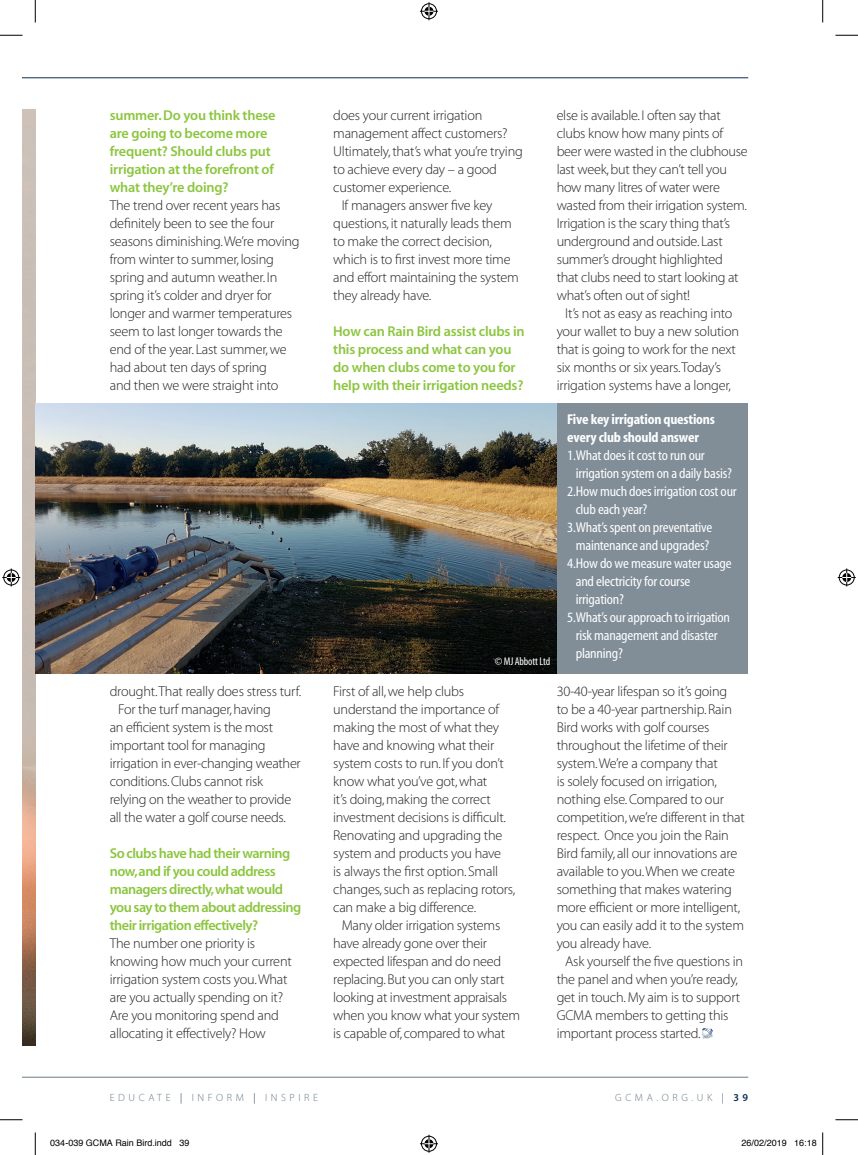
<style>
.page{position:relative;width:858px;height:1155px;background:#fff}
.page>*{position:absolute;margin:0;border:0;box-sizing:border-box;transform-origin:0 0}
.t1{font:14.25px/18px "Myriad MM 215 600";letter-spacing:-.015em;color:#231f20}
.t2{font:14.25px "Myriad MM 400 400";letter-spacing:-.015em;color:#fff}
.t3{font:14.25px/18px "Myriad MM 565 600";letter-spacing:-.015em;color:#8bc63e}
.t4{font:14.25px/18px "Myriad MM 565 600";letter-spacing:-.035em;color:#8bc63e}
.t5{font:14.25px/18px "Myriad MM 705 400";letter-spacing:-.015em;color:#fff}
.t6{font:11.25px "Myriad MM 400 300";letter-spacing:-.015em;color:#fff}
.t7{font:10.5px "Myriad MM 215 600";letter-spacing:.32em;color:#687b85}
.t8{font:10.5px "Myriad MM 215 600";letter-spacing:.34em;color:#687b85}
.t9{font:9px "Helvetica";color:#000}
.s1{color:#0a2d52}
.s2{font-family:"Myriad MM 565 600";color:#0a2d52}
</style>
<div class="page">
<hr style="left:22px;top:1077px;width:725px;height:1px;background:#687b85">
<hr style="left:22px;top:77px;width:725px;height:1px;background:#0a2d52">
<img style="left:22px;top:110px;width:13px;height:935px">
<svg style="left:702px;top:1028px;width:10px;height:10px"></svg>
<div style="left:556px;top:403px;width:191px;height:270px;background:#818e98"></div>
<img style="left:35px;top:403px;width:521px;height:270px">
<svg style="left:0;top:35px;width:22px;height:1px"></svg>
<svg style="left:835px;top:35px;width:22px;height:1px"></svg>
<svg style="left:0;top:1119px;width:22px;height:1px"></svg>
<svg style="left:835px;top:1119px;width:22px;height:1px"></svg>
<svg style="left:35px;top:0;width:1px;height:23px"></svg>
<svg style="left:35px;top:1132px;width:1px;height:23px"></svg>
<svg style="left:822px;top:0;width:1px;height:23px"></svg>
<svg style="left:822px;top:1132px;width:1px;height:23px"></svg>
<svg style="left:420px;top:2px;width:18px;height:18px"></svg>
<svg style="left:420px;top:1135px;width:18px;height:18px"></svg>
<svg style="left:2px;top:568px;width:18px;height:18px"></svg>
<svg style="left:837px;top:568px;width:18px;height:18px"></svg>
<p class="t3" style="left:110px;top:107px;width:167px">summer. Do you think these are going to become more frequent? Should clubs put irrigation at the forefront of what they’re doing?</p>
<p class="t1" style="left:110px;top:197px;width:191px">The trend over recent years has definitely been to see the four seasons diminishing. We’re moving from winter to summer, losing spring and autumn weather. In spring it’s colder and dryer for longer and warmer temperatures seem to last longer towards the end of the year. Last summer, we had about ten days of spring<br>and then we were straight into</p>
<p class="t1" style="left:110px;top:683px;width:193px">drought. That really does stress turf.</p>
<p class="t1" style="left:118px;top:701px;width:154px">For the turf manager, having</p>
<p class="t1" style="left:110px;top:719px;width:165px">an efficient system is the most</p>
<p class="t1" style="left:110px;top:737px;width:157px">important tool for managing</p>
<p class="t1" style="left:110px;top:755px;width:192px">irrigation in ever-changing weather</p>
<p class="t1" style="left:110px;top:773px;width:155px">conditions. Clubs cannot risk</p>
<p class="t1" style="left:110px;top:791px;width:183px">relying on the weather to provide</p>
<p class="t1" style="left:110px;top:809px;width:178px">all the water a golf course needs.</p>
<p class="t4" style="left:110px;top:845px;width:193px">So clubs have had their warning now, and if you could address managers directly, what would you say to them about addressing their irrigation effectively?</p>
<p class="t1" style="left:110px;top:935px;width:183px">The number one priority is knowing how much your current irrigation system costs you. What are you actually spending on it?<br>Are you monitoring spend and allocating it effectively? How</p>
<p class="t1" style="left:333px;top:107px;width:151px">does your current irrigation</p>
<p class="t1" style="left:333px;top:125px;width:176px">management affect customers?</p>
<p class="t1" style="left:333px;top:143px;width:191px">Ultimately, that’s what you’re trying</p>
<p class="t1" style="left:333px;top:161px;width:165px">to achieve every day – a good</p>
<p class="t1" style="left:333px;top:179px;width:119px">customer experience.</p>
<p class="t1" style="left:341px;top:197px;width:152px">If managers answer five key</p>
<p class="t1" style="left:333px;top:215px;width:180px">questions, it naturally leads them</p>
<p class="t1" style="left:333px;top:233px;width:160px">to make the correct decision,</p>
<p class="t1" style="left:333px;top:251px;width:179px">which is to first invest more time</p>
<p class="t1" style="left:333px;top:269px;width:187px">and effort maintaining the system</p>
<p class="t1" style="left:333px;top:287px;width:100px">they already have.</p>
<p class="t3" style="left:333px;top:323px;width:193px">How can Rain Bird assist clubs in this process and what can you do when clubs come to you for help with their irrigation needs?</p>
<p class="t1" style="left:556px;top:107px;width:165px">else is available. I often say that</p>
<p class="t1" style="left:556px;top:125px;width:168px">clubs know how many pints of</p>
<p class="t1" style="left:556px;top:143px;width:192px">beer were wasted in the clubhouse</p>
<p class="t1" style="left:556px;top:161px;width:172px">last week, but they can’t tell you</p>
<p class="t1" style="left:556px;top:179px;width:165px">how many litres of water were</p>
<p class="t1" style="left:556px;top:197px;width:192px">wasted from their irrigation system.</p>
<p class="t1" style="left:556px;top:215px;width:175px">Irrigation is the scary thing that’s</p>
<p class="t1" style="left:556px;top:233px;width:167px">underground and outside. Last</p>
<p class="t1" style="left:556px;top:251px;width:168px">summer’s drought highlighted</p>
<p class="t1" style="left:556px;top:269px;width:183px">that clubs need to start looking at</p>
<p class="t1" style="left:556px;top:287px;width:135px">what’s often out of sight!</p>
<p class="t1" style="left:565px;top:305px;width:169px">It’s not as easy as reaching into</p>
<p class="t1" style="left:556px;top:323px;width:184px">your wallet to buy a new solution</p>
<p class="t1" style="left:556px;top:341px;width:181px">that is going to work for the next</p>
<p class="t1" style="left:556px;top:359px;width:166px">six months or six years. Today’s</p>
<p class="t1" style="left:556px;top:377px;width:176px">irrigation systems have a longer,</p>
<p class="t6" style="left:494px;top:655px;width:57px">© MJ Abbott Ltd</p>
<p class="t5" style="left:567px;top:411px;width:149px">Five key irrigation questions every club should answer</p>
<p class="t2" style="left:567px;top:449px;width:139px">1.What does it cost to run our</p>
<p class="t2" style="left:575px;top:467px;width:158px">irrigation system on a daily basis?</p>
<p class="t2" style="left:567px;top:485px;width:171px">2.How much does irrigation cost our</p>
<p class="t2" style="left:575px;top:503px;width:74px">club each year?</p>
<p class="t2" style="left:567px;top:521px;width:146px">3.What’s spent on preventative</p>
<p class="t2" style="left:575px;top:539px;width:136px">maintenance and upgrades?</p>
<p class="t2" style="left:567px;top:557px;width:166px">4.How do we measure water usage</p>
<p class="t2" style="left:575px;top:575px;width:116px">and electricity for course</p>
<p class="t2" style="left:575px;top:593px;width:51px">irrigation?</p>
<p class="t2" style="left:567px;top:611px;width:164px">5.What’s our approach to irrigation</p>
<p class="t2" style="left:575px;top:629px;width:143px">risk management and disaster</p>
<p class="t2" style="left:575px;top:647px;width:49px">planning?</p>
<p class="t1" style="left:333px;top:683px;width:132px">First of all, we help clubs</p>
<p class="t1" style="left:333px;top:701px;width:167px">understand the importance of</p>
<p class="t1" style="left:333px;top:719px;width:167px">making the most of what they</p>
<p class="t1" style="left:333px;top:737px;width:162px">have and knowing what their</p>
<p class="t1" style="left:333px;top:755px;width:172px">system costs to run. If you don’t</p>
<p class="t1" style="left:333px;top:773px;width:155px">know what you’ve got, what</p>
<p class="t1" style="left:333px;top:791px;width:159px">it’s doing, making the correct</p>
<p class="t1" style="left:333px;top:809px;width:174px">investment decisions is difficult.</p>
<p class="t1" style="left:333px;top:827px;width:170px">Renovating and upgrading the</p>
<p class="t1" style="left:333px;top:845px;width:169px">system and products you have</p>
<p class="t1" style="left:333px;top:863px;width:166px">is always the first option. Small</p>
<p class="t1" style="left:333px;top:881px;width:183px">changes, such as replacing rotors,</p>
<p class="t1" style="left:333px;top:899px;width:144px">can make a big difference.</p>
<p class="t1" style="left:341px;top:917px;width:160px">Many older irrigation systems</p>
<p class="t1" style="left:333px;top:935px;width:155px">have already gone over their</p>
<p class="t1" style="left:333px;top:953px;width:169px">expected lifespan and do need</p>
<p class="t1" style="left:333px;top:971px;width:173px">replacing. But you can only start</p>
<p class="t1" style="left:333px;top:989px;width:175px">looking at investment appraisals</p>
<p class="t1" style="left:333px;top:1007px;width:188px">when you know what your system</p>
<p class="t1" style="left:333px;top:1025px;width:173px">is capable of, compared to what</p>
<p class="t1" style="left:556px;top:683px;width:172px">30-40-year lifespan so it’s going</p>
<p class="t1" style="left:556px;top:701px;width:177px">to be a 40-year partnership. Rain</p>
<p class="t1" style="left:556px;top:719px;width:154px">Bird works with golf courses</p>
<p class="t1" style="left:556px;top:737px;width:172px">throughout the lifetime of their</p>
<p class="t1" style="left:556px;top:755px;width:162px">system. We’re a company that</p>
<p class="t1" style="left:556px;top:773px;width:162px">is solely focused on irrigation,</p>
<p class="t1" style="left:556px;top:791px;width:169px">nothing else. Compared to our</p>
<p class="t1" style="left:556px;top:809px;width:189px">competition, we’re different in that</p>
<p class="t1" style="left:556px;top:827px;width:173px">respect. Once you join the Rain</p>
<p class="t1" style="left:556px;top:845px;width:182px">Bird family, all our innovations are</p>
<p class="t1" style="left:556px;top:863px;width:180px">available to you. When we create</p>
<p class="t1" style="left:556px;top:881px;width:177px">something that makes watering</p>
<p class="t1" style="left:556px;top:899px;width:185px">more efficient or more intelligent,</p>
<p class="t1" style="left:556px;top:917px;width:189px">you can easily add it to the system</p>
<p class="t1" style="left:556px;top:935px;width:96px">you already have.</p>
<p class="t1" style="left:565px;top:953px;width:179px">Ask yourself the five questions in</p>
<p class="t1" style="left:556px;top:971px;width:183px">the panel and when you’re ready,</p>
<p class="t1" style="left:556px;top:989px;width:185px">get in touch. My aim is to support</p>
<p class="t1" style="left:556px;top:1007px;width:173px">GCMA members to getting this</p>
<p class="t1" style="left:556px;top:1025px;width:145px">important process started.</p>
<p class="t7" style="left:110px;top:1092px;width:209px">EDUCATE <span class="s1">|</span> INFORM <span class="s1">|</span> INSPIRE</p>
<p class="t8" style="left:615px;top:1092px;width:134px">GCMA.ORG.UK <span class="s1">|</span> <span class="s2">39</span></p>
<p class="t9" style="left:50px;top:1136px;width:141px">034-039 GCMA Rain Bird.indd 39</p>
<p class="t9" style="left:741px;top:1136px;width:77px">26/02/2019 16:18</p>
</div>
